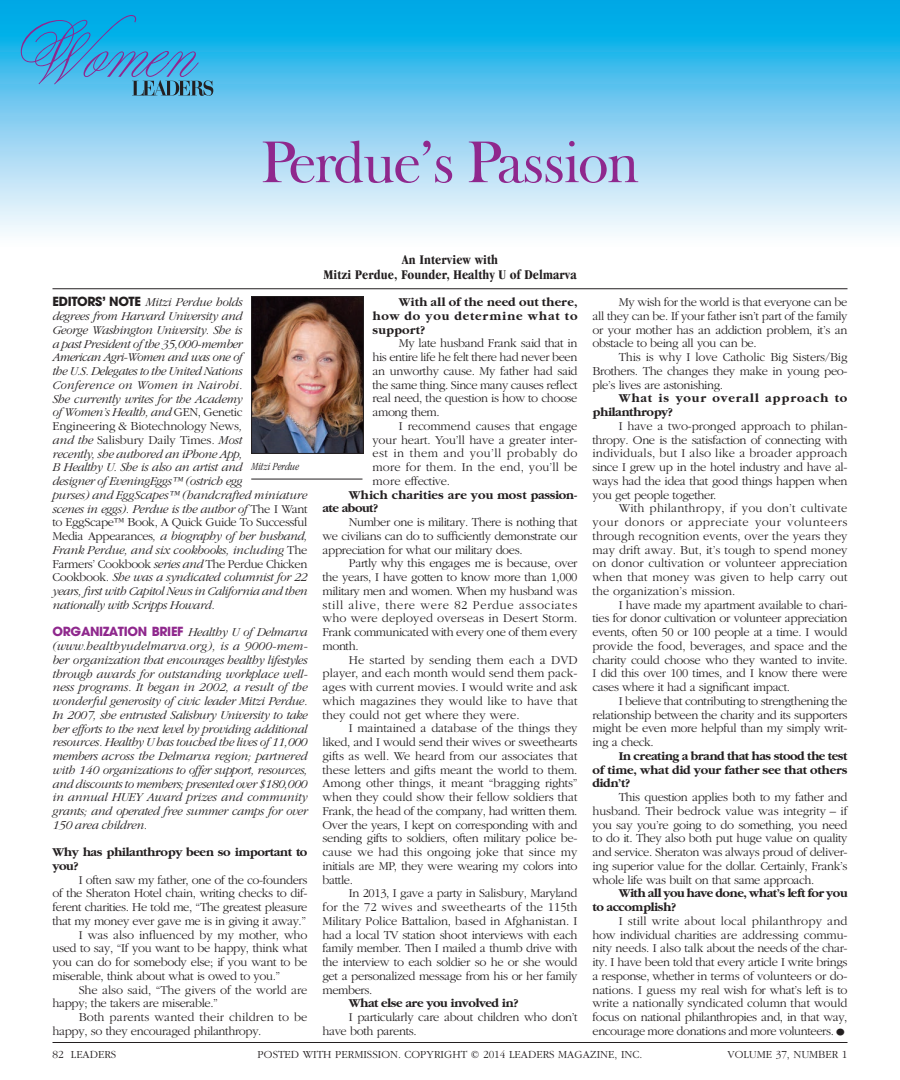
<style>
.page{position:relative;width:900px;height:1080px;background:#fff}
.page>*{position:absolute;margin:0;border:0;box-sizing:border-box;transform-origin:0 0}
.t1{font:60px "Frys Baskerville BT";letter-spacing:-.04em;color:#8f288d}
.t2{font:700 condensed 13.75px/15px "Garamond";letter-spacing:.01em;color:#231f20;text-align:center}
.t3{font:300 12.5px/13.8px "Garamond";letter-spacing:-.03em;color:#231f20;text-align:justify}
.t4{font:italic 300 12.5px/13.8px "Garamond";letter-spacing:-.03em;color:#231f20}
.t5{font:700 12.5px/13.8px "Garamond";letter-spacing:-.03em;color:#231f20}
.t6{font:300 12.5px "Garamond";letter-spacing:-.01em;color:#231f20}
.t7{font:700 12.5px/13.8px "Garamond";letter-spacing:.01em;color:#231f20}
.t8{font:700 12.5px/13.8px "Garamond";letter-spacing:.07em;color:#231f20}
.t9{font:300 12.5px "Garamond";letter-spacing:.01em;color:#231f20}
.t10{font:300 11.25px "Garamond";color:#231f20}
.t11{font:italic 300 condensed 11.25px "Garamond";color:#231f20}
.s1{font-family:"Avant Garde";font-weight:700;font-style:normal}
.s2{font-style:normal}
.s3{font-family:"Avant Garde";font-weight:700;font-style:normal;color:#8f288d}
.s4{font-size:22.5px}
</style>
<div class="page">
<svg style="left:0;top:0;width:900px;height:234px;background:#7ecff1"></svg>
<svg style="left:21px;top:15px;width:192px;height:81px;background:#30a5dc"></svg>
<img style="left:253px;top:298px;width:109px;height:154px">
<div style="left:251px;top:296px;width:113px;height:158px;border:1px solid #231f20"></div>
<hr style="left:251px;top:479px;width:111px;height:1px;background:#231f20">
<hr style="left:52px;top:288px;width:796px;height:1px;background:#231f20">
<hr style="left:52px;top:1042px;width:796px;height:1px;background:#231f20">
<h1 class="t1" style="left:260px;top:125px;width:381px">Perdue’s Passion</h1>
<p class="t4" style="left:52px;top:296px;width:257px"><span class="s1">EDITORS’ NOTE</span> Mitzi Perdue holds<br>degrees from Harvard University and<br>George Washington University. She is<br>a past President of the 35,000-member<br>American Agri-Women and was one of<br>the U.S. Delegates to the United Nations<br>Conference on Women in Nairobi.<br>She currently writes for the Academy<br>of Women’s Health, and <span class="s2">GEN, Genetic Engineering &amp; Biotechnology News</span>,<br>and the <span class="s2">Salisbury Daily Times</span>. Most<br>recently, she authored an iPhone App,<br>B Healthy U. She is also an artist and<br>designer of EveningEggs™ (ostrich egg<br>purses) and EggScapes™ (handcrafted miniature scenes in eggs). Perdue is the author of <span class="s2">The I Want to EggScape™ Book, A Quick Guide To Successful Media Appearances</span>, a biography of her husband, Frank Perdue, and six cookbooks, including <span class="s2">The Farmers’ Cookbook</span> series and <span class="s2">The Perdue Chicken Cookbook</span>. She was a syndicated columnist for 22 years, first with Capitol News in California and then nationally with Scripps Howard.</p>
<p class="t4" style="left:53px;top:626px;width:257px;text-align:justify"><span class="s3">ORGANIZATION BRIEF</span> Healthy U of Delmarva (www.healthyudelmarva.org), is a 9000-mem&shy;ber organization that encourages healthy lifestyles through awards for outstanding workplace well&shy;ness programs. It began in 2002, a result of the wonderful generosity of civic leader Mitzi Perdue.<br>In 2007, she entrusted Salisbury University to take her efforts to the next level by providing additional resources. Healthy U has touched the lives of 11,000 members across the Delmarva region; partnered with 140 organizations to offer support, resources, and discounts to members; presented over $180,000 in annual HUEY Award prizes and community grants; and operated free summer camps for over 150 area children.</p>
<p class="t5" style="left:53px;top:846px;width:256px">Why has philanthropy been so important to you?</p>
<p class="t3" style="left:79px;top:873px;width:230px">I often saw my father, one of the co-founders</p>
<p class="t3" style="left:53px;top:887px;width:257px">of the Sheraton Hotel chain, writing checks to dif-</p>
<p class="t3" style="left:53px;top:901px;width:257px">ferent charities. He told me, “The greatest pleasure</p>
<p class="t3" style="left:53px;top:914px;width:255px">that my money ever gave me is in giving it away.”</p>
<p class="t6" style="left:79px;top:928px;width:230px">I was also influenced by my mother, who</p>
<p class="t3" style="left:53px;top:942px;width:257px">used to say, “If you want to be happy, think what</p>
<p class="t3" style="left:53px;top:956px;width:257px">you can do for somebody else; if you want to be</p>
<p class="t3" style="left:53px;top:969px;width:229px">miserable, think about what is owed to you.”</p>
<p class="t6" style="left:79px;top:983px;width:230px">She also said, “The givers of the world are</p>
<p class="t3" style="left:53px;top:997px;width:167px">happy; the takers are miserable.”</p>
<p class="t9" style="left:79px;top:1011px;width:230px">Both parents wanted their children to be</p>
<p class="t3" style="left:53px;top:1024px;width:211px">happy, so they encouraged philanthropy.</p>
<p class="t11" style="left:251px;top:460px;width:49px">Mitzi Perdue</p>
<p class="t2" style="left:323px;top:252px;width:255px">An Interview with<br>Mitzi Perdue, Founder, Healthy U of Delmarva</p>
<p class="t5" style="left:373px;top:296px;width:207px;text-align:justify;text-indent:26px">With all of the need out there, how do you determine what to support?</p>
<p class="t3" style="left:373px;top:337px;width:207px;text-indent:26px">My late husband Frank said that in his entire life he felt there had never been an unworthy cause. My father had said the same thing. Since many causes reflect real need, the question is how to choose among them.</p>
<p class="t3" style="left:373px;top:419px;width:207px;text-indent:26px">I recommend causes that engage your heart. You’ll have a greater inter&shy;est in them and you’ll probably do more for them. In the end, you’ll be more effective.</p>
<p class="t7" style="left:323px;top:488px;width:257px;text-indent:26px">Which charities are you most passion&shy;ate about?</p>
<p class="t3" style="left:323px;top:516px;width:257px;text-indent:26px">Number one is military. There is nothing that we civilians can do to sufficiently demonstrate our appreciation for what our military does.</p>
<p class="t3" style="left:323px;top:557px;width:257px;text-indent:26px">Partly why this engages me is because, over the years, I have gotten to know more than 1,000 military men and women. When my husband was still alive, there were 82 Perdue associates who were deployed overseas in Desert Storm.<br>Frank communicated with every one of them every month.</p>
<p class="t3" style="left:323px;top:653px;width:257px;text-indent:26px">He started by sending them each a DVD player, and each month would send them pack&shy;ages with current movies. I would write and ask which magazines they would like to have that they could not get where they were.</p>
<p class="t3" style="left:323px;top:722px;width:257px;text-indent:26px">I maintained a database of the things they liked, and I would send their wives or sweethearts gifts as well. We heard from our associates that these letters and gifts meant the world to them.<br>Among other things, it meant “bragging rights” when they could show their fellow soldiers that Frank, the head of the company, had written them.<br>Over the years, I kept on corresponding with and sending gifts to soldiers, often military police be&shy;cause we had this ongoing joke that since my initials are MP, they were wearing my colors into battle.</p>
<p class="t3" style="left:323px;top:887px;width:257px;text-indent:26px">In 2013, I gave a party in Salisbury, Maryland for the 72 wives and sweethearts of the 115th Military Police Battalion, based in Afghanistan. I had a local TV station shoot interviews with each family member. Then I mailed a thumb drive with the interview to each soldier so he or she would get a personalized message from his or her family members.</p>
<p class="t5" style="left:349px;top:997px;width:171px">What else are you involved in?</p>
<p class="t3" style="left:323px;top:1011px;width:257px;text-indent:26px">I particularly care about children who don’t have both parents.</p>
<p class="t3" style="left:593px;top:296px;width:257px;text-indent:26px">My wish for the world is that everyone can be all they can be. If your father isn’t part of the family or your mother has an addiction problem, it’s an obstacle to being all you can be.</p>
<p class="t3" style="left:593px;top:351px;width:257px;text-indent:26px">This is why I love Catholic Big Sisters/Big Brothers. The changes they make in young peo&shy;ple’s lives are astonishing.</p>
<p class="t8" style="left:593px;top:392px;width:256px;text-indent:26px">What is your overall approach to philanthropy?</p>
<p class="t3" style="left:593px;top:419px;width:257px;text-indent:26px">I have a two-pronged approach to philan&shy;thropy. One is the satisfaction of connecting with individuals, but I also like a broader approach since I grew up in the hotel industry and have al&shy;ways had the idea that good things happen when you get people together.</p>
<p class="t3" style="left:593px;top:502px;width:257px;text-indent:26px">With philanthropy, if you don’t cultivate your donors or appreciate your volunteers through recognition events, over the years they may drift away. But, it’s tough to spend money on donor cultivation or volunteer appreciation when that money was given to help carry out the organization’s mission.</p>
<p class="t3" style="left:593px;top:598px;width:257px;text-indent:26px">I have made my apartment available to chari&shy;ties for donor cultivation or volunteer appreciation events, often 50 or 100 people at a time. I would provide the food, beverages, and space and the charity could choose who they wanted to invite.<br>I did this over 100 times, and I know there were cases where it had a significant impact.</p>
<p class="t3" style="left:593px;top:694px;width:257px;text-indent:26px">I believe that contributing to strengthening the relationship between the charity and its supporters might be even more helpful than my simply writ&shy;ing a check.</p>
<p class="t5" style="left:593px;top:749px;width:257px;text-align:justify;text-indent:26px">In creating a brand that has stood the test of time, what did your father see that others didn’t?</p>
<p class="t3" style="left:593px;top:791px;width:257px;text-indent:26px">This question applies both to my father and husband. Their bedrock value was integrity – if you say you’re going to do something, you need to do it. They also both put huge value on quality and service. Sheraton was always proud of deliver&shy;ing superior value for the dollar. Certainly, Frank’s whole life was built on that same approach.</p>
<p class="t5" style="left:593px;top:887px;width:257px;text-indent:26px">With all you have done, what’s left for you to accomplish?</p>
<p class="t3" style="left:593px;top:914px;width:257px;text-indent:26px">I still write about local philanthropy and how individual charities are addressing commu&shy;nity needs. I also talk about the needs of the char&shy;ity. I have been told that every article I write brings a response, whether in terms of volunteers or do&shy;nations. I guess my real wish for what’s left is to write a nationally syndicated column that would focus on national philanthropies and, in that way, encourage more donations and more volunteers.<span class="s4">•</span></p>
<p class="t10" style="left:52px;top:1048px;width:65px">82 LEADERS</p>
<p class="t10" style="left:258px;top:1048px;width:386px">POSTED WITH PERMISSION. COPYRIGHT © 2014 LEADERS MAGAZINE, INC.</p>
<p class="t10" style="left:728px;top:1048px;width:121px">VOLUME 37, NUMBER 1</p>
</div>
